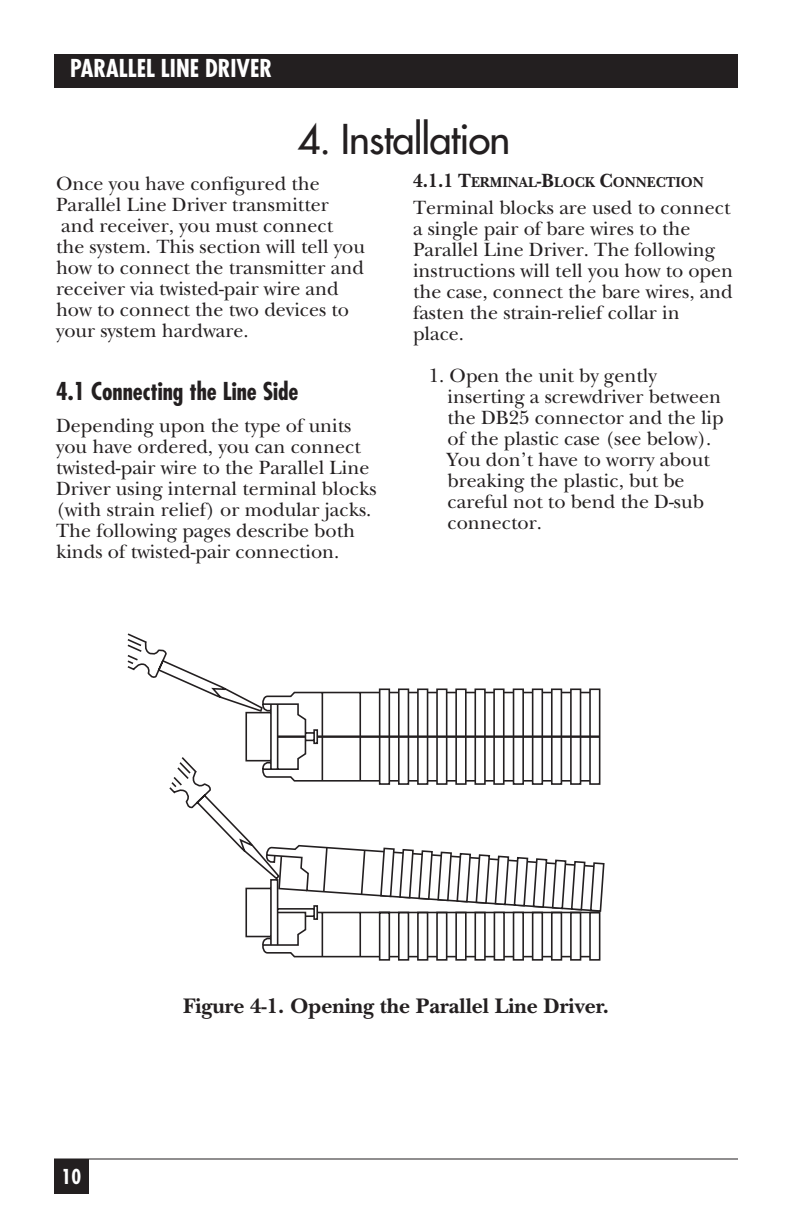
<style>
.page{position:relative;width:792px;height:1224px;background:#fff}
.page>*{position:absolute;margin:0;border:0;box-sizing:border-box;transform-origin:0 0}
.t1{font:40px "Futura";letter-spacing:-.025em;color:#231f20}
.t2{font:700 condensed 24px "Futura";color:#231f20}
.t3{font:700 condensed 24px "Futura";color:#fff}
.t4{font:700 22px "New Baskerville";color:#231f20}
.t5{font:20px/21px "New Baskerville";color:#231f20}
.t6{font:700 condensed 20px "Futura";color:#fff}
.t7{font:700 15px "New Baskerville";color:#231f20;scale:.95 1}
.s1{font-size:20px}
</style>
<div class="page">
<div style="left:54px;top:54px;width:684px;height:34px;background:#231f20"></div>
<div style="left:54px;top:1159px;width:35px;height:35px;background:#231f20"></div>
<hr style="left:54px;top:1158px;width:684px;height:2px;background:#231f20">
<svg style="left:159px;top:661px;width:446px;height:300px"></svg>
<div style="left:590px;top:689px;width:10px;height:95px;background:#fff"></div>
<div style="left:589px;top:688px;width:11px;height:97px;border:2px solid #231f20"></div>
<div style="left:571px;top:689px;width:10px;height:95px;background:#fff"></div>
<div style="left:570px;top:688px;width:11px;height:97px;border:2px solid #231f20"></div>
<div style="left:552px;top:689px;width:9px;height:95px;background:#fff"></div>
<div style="left:551px;top:688px;width:11px;height:97px;border:2px solid #231f20"></div>
<div style="left:533px;top:689px;width:9px;height:95px;background:#fff"></div>
<div style="left:532px;top:688px;width:11px;height:97px;border:2px solid #231f20"></div>
<div style="left:514px;top:689px;width:9px;height:95px;background:#fff"></div>
<div style="left:513px;top:688px;width:11px;height:97px;border:2px solid #231f20"></div>
<div style="left:494px;top:689px;width:10px;height:95px;background:#fff"></div>
<div style="left:493px;top:688px;width:12px;height:97px;border:2px solid #231f20"></div>
<div style="left:475px;top:689px;width:10px;height:95px;background:#fff"></div>
<div style="left:474px;top:688px;width:12px;height:97px;border:2px solid #231f20"></div>
<div style="left:456px;top:689px;width:10px;height:95px;background:#fff"></div>
<div style="left:455px;top:688px;width:12px;height:97px;border:2px solid #231f20"></div>
<div style="left:437px;top:689px;width:10px;height:95px;background:#fff"></div>
<div style="left:436px;top:688px;width:11px;height:97px;border:2px solid #231f20"></div>
<div style="left:418px;top:689px;width:10px;height:95px;background:#fff"></div>
<div style="left:417px;top:688px;width:11px;height:97px;border:2px solid #231f20"></div>
<div style="left:399px;top:689px;width:9px;height:95px;background:#fff"></div>
<div style="left:398px;top:688px;width:11px;height:97px;border:2px solid #231f20"></div>
<div style="left:380px;top:689px;width:9px;height:95px;background:#fff"></div>
<div style="left:379px;top:688px;width:11px;height:97px;border:2px solid #231f20"></div>
<hr style="left:317px;top:735px;width:282px;height:3px;background:#231f20">
<p class="t3" style="left:70px;top:58px;width:204px">PARALLEL LINE DRIVER</p>
<h1 class="t1" style="left:297px;top:119px;width:214px">4. Installation</h1>
<p class="t7" style="left:413px;top:176px;width:308px"><span class="s1">4.1.1 T</span>ERMINAL<span class="s1">-B</span>LOCK <span class="s1">C</span>ONNECTION</p>
<p class="t5" style="left:413px;top:199px;width:322px">Terminal blocks are used to connect a single pair of bare wires to the<br>Parallel Line Driver. The following instructions will tell you how to open the case, connect the bare wires, and fasten the strain-relief collar in place.</p>
<p class="t5" style="left:448px;top:367px;width:278px;text-indent:-19px">1. Open the unit by gently inserting a screwdriver between the DB25 connector and the lip of the plastic case (see below).<br>You don’t have to worry about breaking the plastic, but be careful not to bend the D-sub connector.</p>
<p class="t5" style="left:56px;top:175px;width:311px">Once you have configured the<br>Parallel Line Driver transmitter and receiver, you must connect<br>the system. This section will tell you how to connect the transmitter and receiver via twisted-pair wire and how to connect the two devices to your system hardware.</p>
<p class="t2" style="left:56px;top:381px;width:244px">4.1 Connecting the Line Side</p>
<p class="t5" style="left:56px;top:418px;width:322px">Depending upon the type of units you have ordered, you can connect twisted-pair wire to the Parallel Line Driver using internal terminal blocks (with strain relief) or modular jacks.<br>The following pages describe both kinds of twisted-pair connection.</p>
<p class="t6" style="left:62px;top:1168px;width:21px">10</p>
<p class="t4" style="left:183px;top:998px;width:427px">Figure 4-1. Opening the Parallel Line Driver.</p>
</div>
